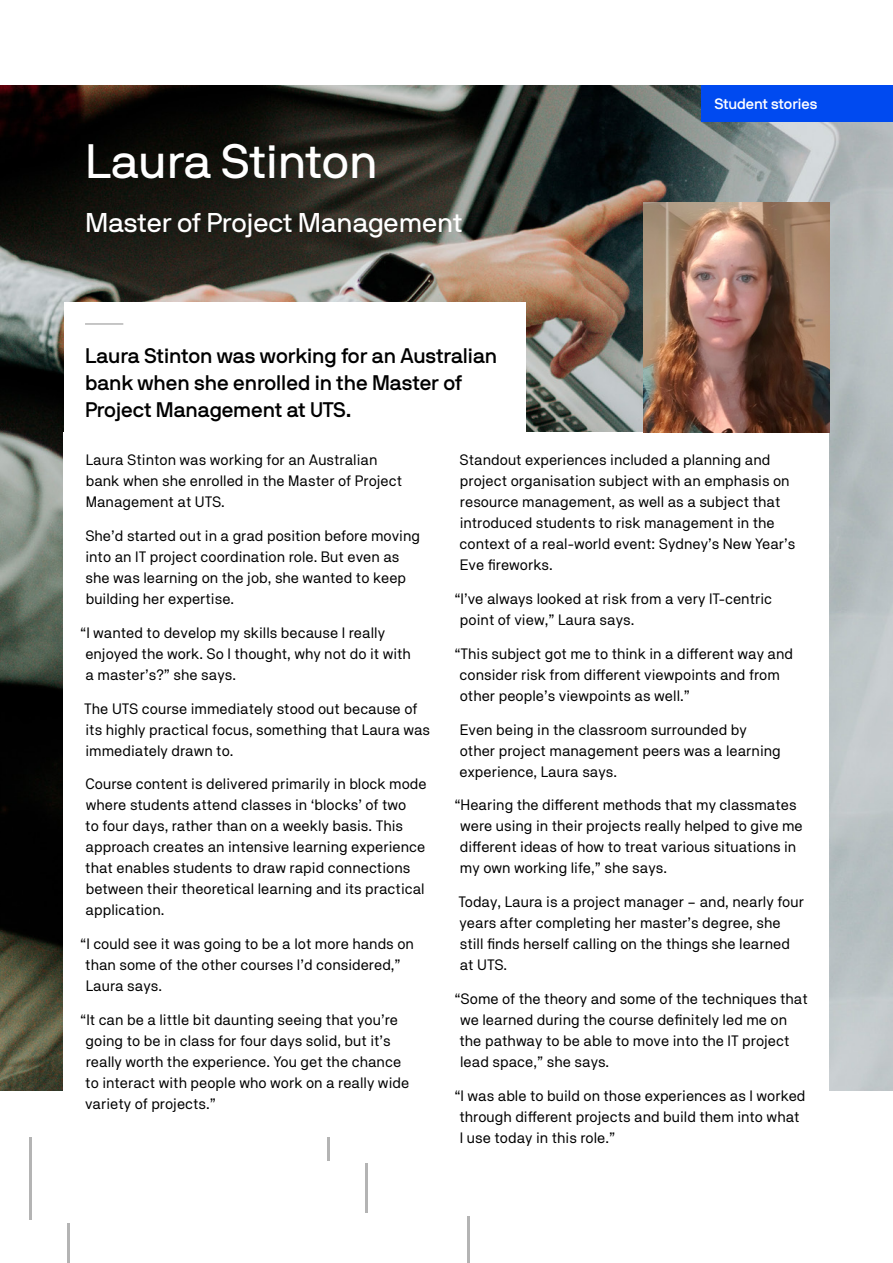
<style>
.page{position:relative;width:893px;height:1263px;background:#fff}
.page>*{position:absolute;margin:0;border:0;box-sizing:border-box;transform-origin:0 0}
.t1{font:48px "NB International Pro";color:#fff}
.t2{font:27px "NB International Pro";color:#fff}
.t3{font:500 21px/27px "NB International Pro";color:#000}
.t4{font:15px/21px "NB Akademie";color:#000}
.t5{font:500 15px "NB International Pro";color:#fff}
</style>
<div class="page">
<img style="left:0;top:85px;width:893px;height:1005px">
<div style="left:64px;top:432px;width:765px;height:717px;background:#fff"></div>
<div style="left:702px;top:85px;width:191px;height:37px;background:#004af0"></div>
<hr style="left:467px;top:1216px;width:2px;height:47px;background:#b4b4b4">
<hr style="left:327px;top:1137px;width:3px;height:24px;background:#b4b4b4">
<hr style="left:365px;top:1163px;width:2px;height:50px;background:#b4b4b4">
<hr style="left:67px;top:1223px;width:2px;height:40px;background:#b4b4b4">
<hr style="left:30px;top:1137px;width:2px;height:82px;background:#b4b4b4">
<img style="left:643px;top:202px;width:186px;height:230px">
<div style="left:64px;top:302px;width:462px;height:130px;background:#fff"></div>
<hr style="left:85px;top:323px;width:38px;height:2px;background:#b4b4b4">
<h1 class="t1" style="left:85px;top:134px;width:294px">Laura Stinton</h1>
<h2 class="t2" style="left:85px;top:207px;width:379px">Master of Project Management</h2>
<h3 class="t3" style="left:85px;top:342px;width:414px">Laura Stinton was working for an Australian bank when she enrolled in the Master of<br>Project Management at UTS.</h3>
<p class="t5" style="left:714px;top:95px;width:105px">Student stories</p>
<p class="t4" style="left:86px;top:449px;width:318px">Laura Stinton was working for an Australian bank when she enrolled in the Master of Project<br>Management at UTS.</p>
<p class="t4" style="left:85px;top:525px;width:336px">She’d started out in a grad position before moving into an IT project coordination role. But even as she was learning on the job, she wanted to keep building her expertise.</p>
<p class="t4" style="left:85px;top:622px;width:327px;text-indent:-5px">“I wanted to develop my skills because I really enjoyed the work. So I thought, why not do it with a master’s?” she says.</p>
<p class="t4" style="left:84px;top:698px;width:347px">The UTS course immediately stood out because of its highly practical focus, something that Laura was immediately drawn to.</p>
<p class="t4" style="left:85px;top:773px;width:343px">Course content is delivered primarily in block mode where students attend classes in ‘blocks’ of two<br>to four days, rather than on a weekly basis. This approach creates an intensive learning experience that enables students to draw rapid connections between their theoretical learning and its practical application.</p>
<p class="t4" style="left:85px;top:933px;width:330px;text-indent:-5px">“I could see it was going to be a lot more hands on than some of the other courses I’d considered,”<br>Laura says.</p>
<p class="t4" style="left:85px;top:1009px;width:326px;text-indent:-5px">“It can be a little bit daunting seeing that you’re going to be in class for four days solid, but it’s really worth the experience. You get the chance to interact with people who work on a really wide variety of projects.”</p>
<p class="t4" style="left:460px;top:449px;width:337px">Standout experiences included a planning and project organisation subject with an emphasis on resource management, as well as a subject that introduced students to risk management in the context of a real-world event: Sydney’s New Year’s Eve fireworks.</p>
<p class="t4" style="left:460px;top:588px;width:314px;text-indent:-6px">“I’ve always looked at risk from a very IT-centric point of view,” Laura says.</p>
<p class="t4" style="left:460px;top:643px;width:335px;text-indent:-5px">“This subject got me to think in a different way and consider risk from different viewpoints and from other people’s viewpoints as well.”</p>
<p class="t4" style="left:460px;top:718px;width:323px">Even being in the classroom surrounded by other project management peers was a learning experience, Laura says.</p>
<p class="t4" style="left:460px;top:794px;width:344px;text-indent:-5px">“Hearing the different methods that my classmates were using in their projects really helped to give me different ideas of how to treat various situations in my own working life,” she says.</p>
<p class="t4" style="left:458px;top:891px;width:347px">Today, Laura is a project manager – and, nearly four years after completing her master’s degree, she still finds herself calling on the things she learned at UTS.</p>
<p class="t4" style="left:460px;top:988px;width:350px;text-indent:-5px">“Some of the theory and some of the techniques that we learned during the course definitely led me on the pathway to be able to move into the IT project lead space,” she says.</p>
<p class="t4" style="left:460px;top:1084px;width:347px;text-indent:-5px">“I was able to build on those experiences as I worked through different projects and build them into what<br>I use today in this role.”</p>
</div>
